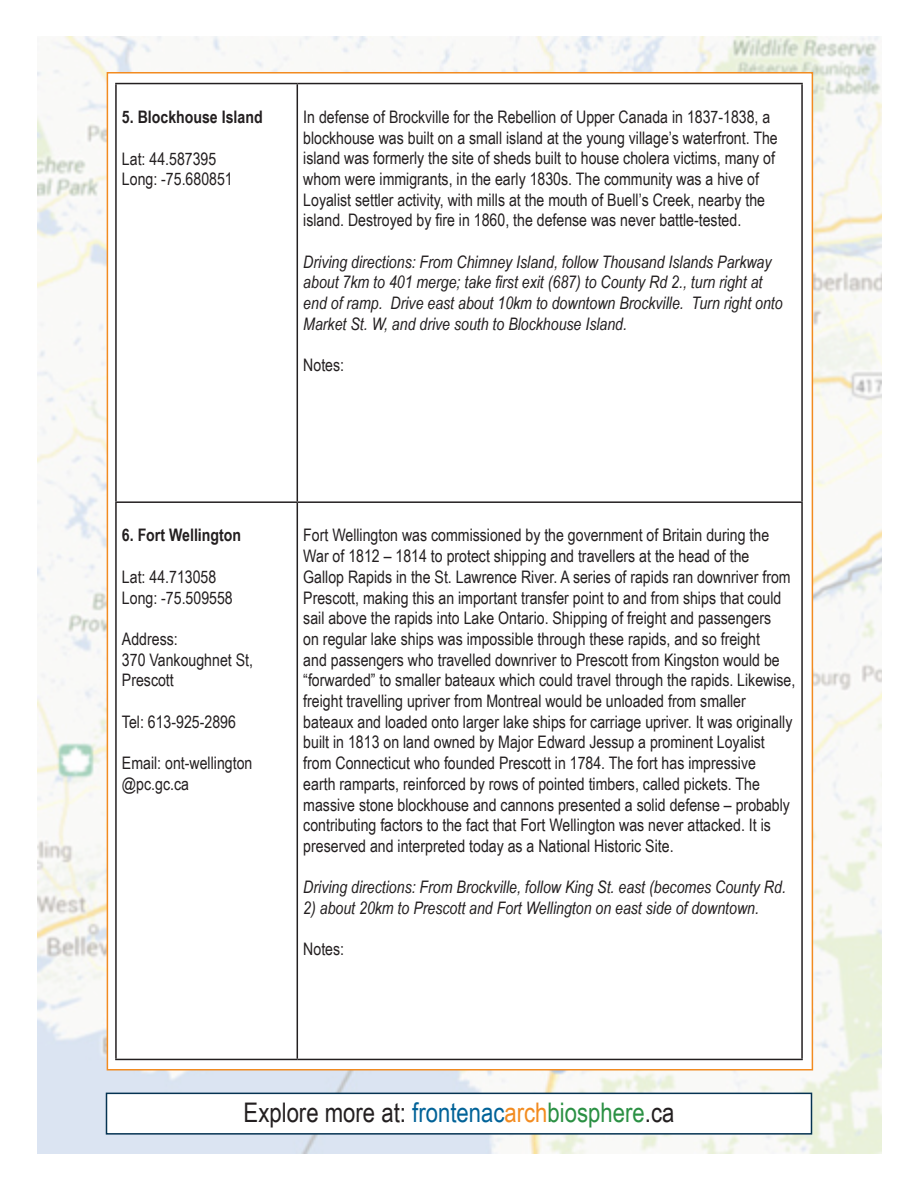
<style>
.page{position:relative;width:918px;height:1188px;background:#fff}
.page>*{position:absolute;margin:0;border:0;box-sizing:border-box;transform-origin:0 0}
.t1{font:27px "Arial Narrow";color:#231f20}
.t2{font:17.25px/20.7px "Arial Narrow";color:#231f20}
.t3{font:italic 17.25px/20.7px "Arial Narrow";color:#231f20}
.t4{font:700 17.25px "Arial Narrow";color:#231f20}
.s1{color:#016298}
.s2{color:#f28b20}
.s3{color:#2a9043}
</style>
<div class="page">
<img style="left:38px;top:36px;width:844px;height:1118px">
<div style="left:106px;top:1093px;width:706px;height:42px;background:#fff;border:2px solid #053352"></div>
<div style="left:107px;top:72px;width:706px;height:999px;background:#fff;border:2px solid #f28b20"></div>
<hr style="left:115px;top:83px;width:182px;height:1px;background:#231f20">
<hr style="left:115px;top:84px;width:2px;height:417px;background:#231f20">
<hr style="left:297px;top:83px;width:506px;height:1px;background:#231f20">
<hr style="left:297px;top:84px;width:1px;height:417px;background:#231f20">
<hr style="left:801px;top:84px;width:2px;height:417px;background:#231f20">
<hr style="left:115px;top:501px;width:182px;height:2px;background:#231f20">
<hr style="left:115px;top:503px;width:2px;height:556px;background:#231f20">
<hr style="left:297px;top:501px;width:506px;height:2px;background:#231f20">
<hr style="left:297px;top:503px;width:1px;height:556px;background:#231f20">
<hr style="left:801px;top:503px;width:2px;height:556px;background:#231f20">
<hr style="left:115px;top:1059px;width:182px;height:1px;background:#231f20">
<hr style="left:297px;top:1059px;width:506px;height:1px;background:#231f20">
<p class="t4" style="left:122px;top:104px;width:142px">5. Blockhouse Island</p>
<p class="t2" style="left:122px;top:148px;width:96px">Lat: 44.587395</p>
<p class="t2" style="left:122px;top:168px;width:112px">Long: -75.680851</p>
<p class="t2" style="left:303px;top:106px;width:476px">In defense of Brockville for the Rebellion of Upper Canada in 1837-1838, a blockhouse was built on a small island at the young village’s waterfront. The island was formerly the site of sheds built to house cholera victims, many of</p>
<p class="t2" style="left:303px;top:168px;width:463px">whom were immigrants, in the early 1830s. The community was a hive of<br>Loyalist settler activity, with mills at the mouth of Buell’s Creek, nearby the</p>
<p class="t2" style="left:303px;top:209px;width:439px">island. Destroyed by fire in 1860, the defense was never battle-tested.</p>
<p class="t3" style="left:303px;top:251px;width:481px">Driving directions: From Chimney Island, follow Thousand Islands Parkway about 7km to 401 merge; take first exit (687) to County Rd 2., turn right at end of ramp. Drive east about 10km to downtown Brockville. Turn right onto Market St. W, and drive south to Blockhouse Island.</p>
<p class="t2" style="left:303px;top:354px;width:42px">Notes:</p>
<p class="t4" style="left:122px;top:522px;width:121px">6. Fort Wellington</p>
<p class="t2" style="left:122px;top:566px;width:96px">Lat: 44.713058</p>
<p class="t2" style="left:122px;top:586px;width:112px">Long: -75.509558</p>
<p class="t2" style="left:122px;top:628px;width:57px">Address:</p>
<p class="t2" style="left:122px;top:649px;width:133px">370 Vankoughnet St,</p>
<p class="t2" style="left:122px;top:669px;width:53px">Prescott</p>
<p class="t2" style="left:122px;top:711px;width:116px">Tel: 613-925-2896</p>
<p class="t2" style="left:122px;top:752px;width:132px">Email: ont-wellington</p>
<p class="t2" style="left:122px;top:773px;width:69px">@pc.gc.ca</p>
<p class="t2" style="left:303px;top:524px;width:467px">Fort Wellington was commissioned by the government of Britain during the</p>
<p class="t2" style="left:303px;top:545px;width:489px">War of 1812 – 1814 to protect shipping and travellers at the head of the<br>Gallop Rapids in the St. Lawrence River. A series of rapids ran downriver from<br>Prescott, making this an important transfer point to and from ships that could</p>
<p class="t2" style="left:303px;top:607px;width:494px">sail above the rapids into Lake Ontario. Shipping of freight and passengers<br>on regular lake ships was impossible through these rapids, and so freight<br>and passengers who travelled downriver to Prescott from Kingston would be “forwarded” to smaller bateaux which could travel through the rapids. Likewise, freight travelling upriver from Montreal would be unloaded from smaller bateaux and loaded onto larger lake ships for carriage upriver. It was originally built in 1813 on land owned by Major Edward Jessup a prominent Loyalist from Connecticut who founded Prescott in 1784. The fort has impressive<br>earth ramparts, reinforced by rows of pointed timbers, called pickets. The massive stone blockhouse and cannons presented a solid defense – probably contributing factors to the fact that Fort Wellington was never attacked. It is preserved and interpreted today as a National Historic Site.</p>
<p class="t3" style="left:303px;top:877px;width:484px">Driving directions: From Brockville, follow King St. east (becomes County Rd.</p>
<p class="t3" style="left:303px;top:897px;width:457px">2) about 20km to Prescott and Fort Wellington on east side of downtown.</p>
<p class="t2" style="left:303px;top:938px;width:42px">Notes:</p>
<h1 class="t1" style="left:244px;top:1093px;width:432px">Explore more at: <span class="s1">frontenac</span><span class="s2">arch</span><span class="s3">biosphere</span>.ca</h1>
</div>
